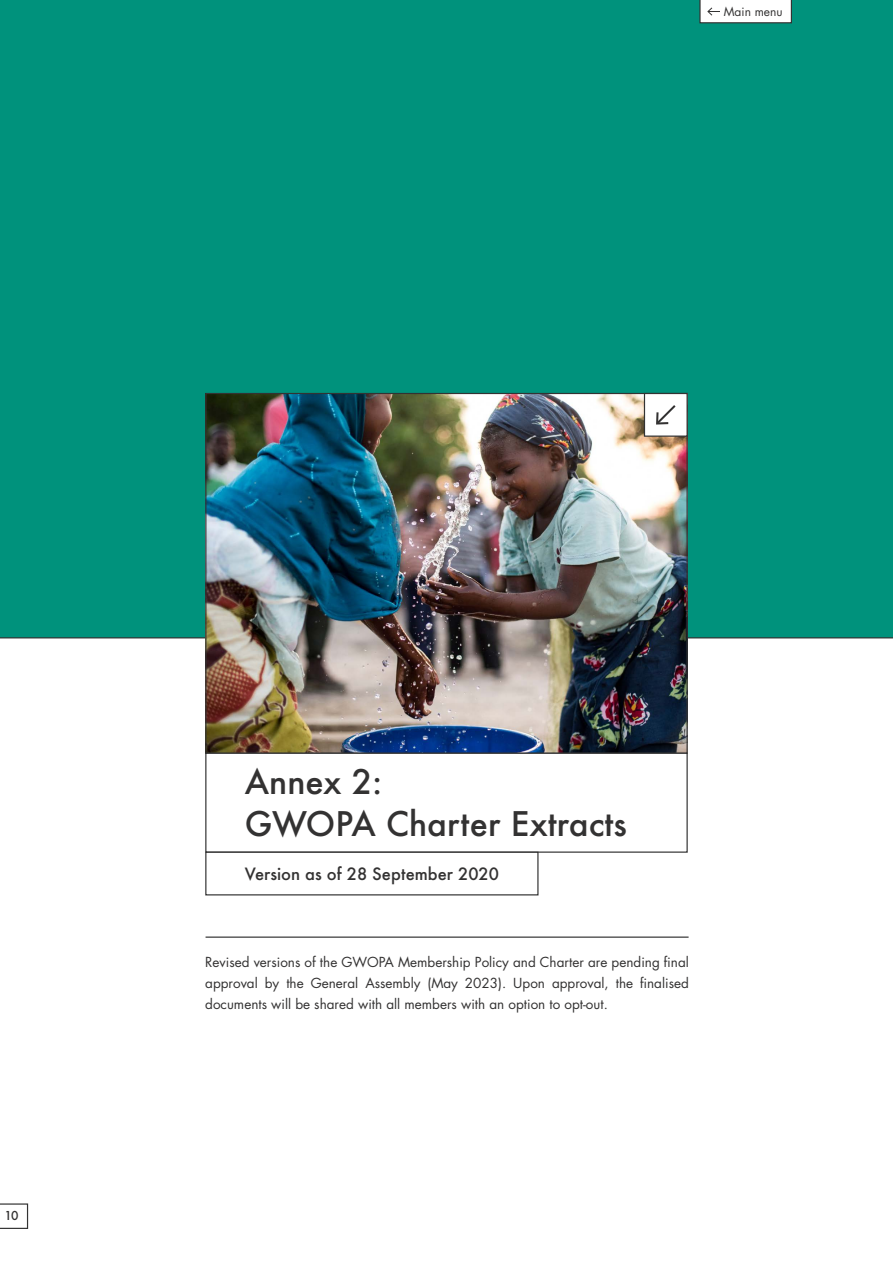
<style>
.page{position:relative;width:893px;height:1263px;background:#fff}
.page>*{position:absolute;margin:0;border:0;box-sizing:border-box;transform-origin:0 0}
.t1{font:500 33px/42px "Futura";color:#333232}
.t2{font:500 16.5px "Futura";color:#333232}
.t3{font:13.5px/21px "Futura Std";color:#333232;text-align:justify}
.t4{font:12px "Futura Std";color:#333232}
.t5{font:500 12px "Futura";color:#333232}
</style>
<div class="page">
<svg style="left:0;top:1203px;width:28px;height:26px"></svg>
<div style="left:0;top:0;width:893px;height:638px;background:#00927c"></div>
<hr style="left:0;top:637px;width:893px;height:1px;background:#333">
<img style="left:207px;top:395px;width:479px;height:357px">
<div style="left:205px;top:753px;width:483px;height:100px;background:#fff;border:1px solid #333"></div>
<div style="left:205px;top:852px;width:333px;height:43px;background:#fff;border:1px solid #333"></div>
<div style="left:644px;top:393px;width:44px;height:44px;background:#fff;border:1px solid #333"></div>
<svg style="left:656px;top:405px;width:19px;height:20px"></svg>
<hr style="left:206px;top:936px;width:483px;height:2px;background:#333">
<svg style="left:699px;top:0;width:93px;height:23px;background:#eff0f0"></svg>
<p class="t4" style="left:724px;top:4px;width:60px">Main menu</p>
<p class="t5" style="left:5px;top:1207px;width:16px">10</p>
<h1 class="t1" style="left:245px;top:760px;width:383px">Annex 2:<br>GWOPA Charter Extracts</h1>
<p class="t2" style="left:245px;top:863px;width:256px">Version as of 28 September 2020</p>
<p class="t3" style="left:205px;top:952px;width:485px">Revised versions of the GWOPA Membership Policy and Charter are pending final approval by the General Assembly (May 2023). Upon approval, the finalised documents will be shared with all members with an option to opt-out.</p>
</div>
